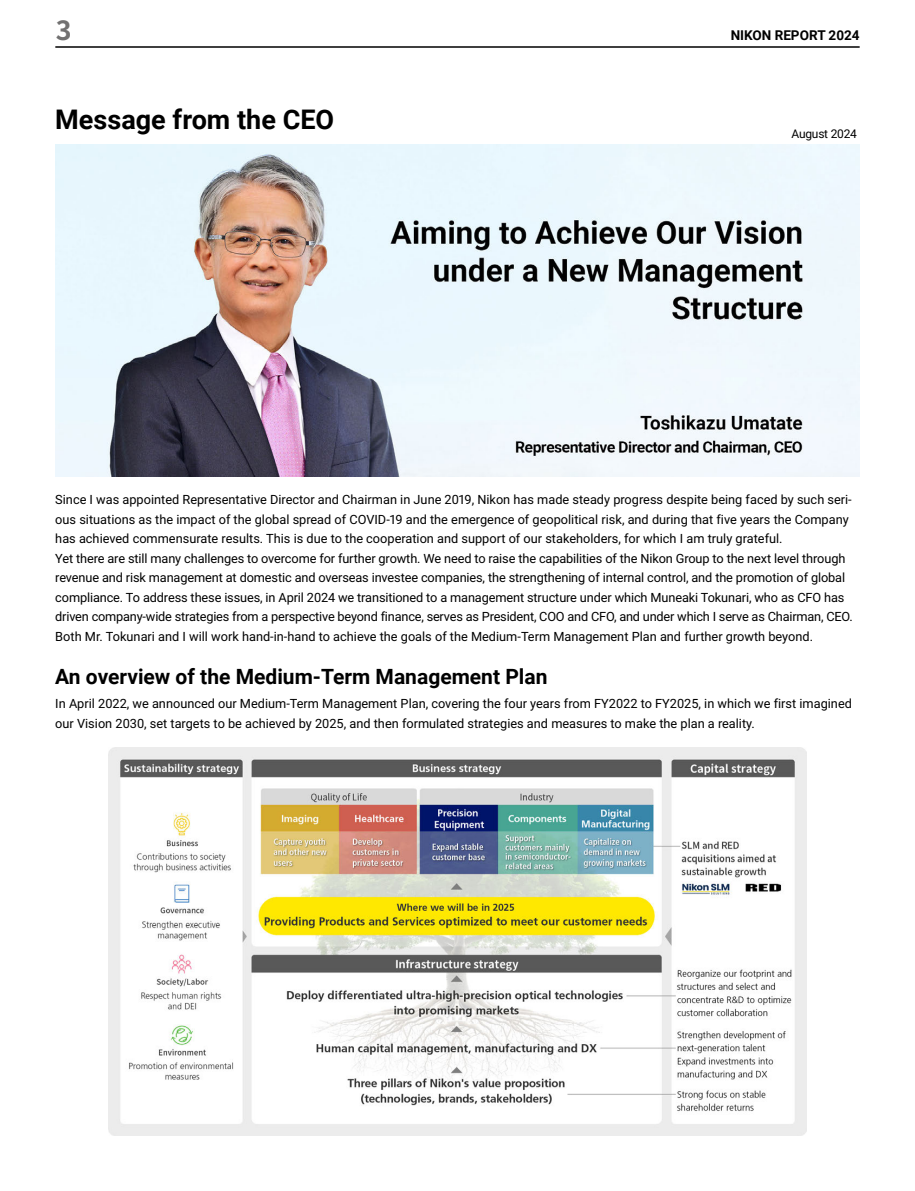
<style>
.page{position:relative;width:915px;height:1191px;background:#fff}
.page>*{position:absolute;margin:0;border:0;box-sizing:border-box;transform-origin:0 0}
.t1{font:700 27px "Roboto";color:#000}
.t2{font:700 27px "Noto Sans JP";color:#727171}
.t3{font:700 21px "Roboto";color:#000}
.t4{font:700 13.5px "Roboto";color:#000}
.t5{font:12.75px/19.5px "Roboto";color:#000}
.t6{font:12px "Roboto";letter-spacing:-.02em;color:#000}
</style>
<div class="page">
<img style="left:55px;top:144px;width:804px;height:333px">
<img style="left:108px;top:747px;width:698px;height:388px">
<hr style="left:55px;top:46px;width:804px;height:2px;background:#000">
<h1 class="t2" style="left:55px;top:15px;width:17px">3</h1>
<p class="t4" style="left:730px;top:26px;width:130px">NIKON REPORT 2024</p>
<h1 class="t1" style="left:55px;top:101px;width:280px">Message from the CEO</h1>
<p class="t6" style="left:791px;top:125px;width:67px">August 2024</p>
<p class="t5" style="left:55px;top:489px;width:798px">Since I was appointed Representative Director and Chairman in June 2019, Nikon has made steady progress despite being faced by such seri&shy;ous situations as the impact of the global spread of COVID-19 and the emergence of geopolitical risk, and during that five years the Company has achieved commensurate results. This is due to the cooperation and support of our stakeholders, for which I am truly grateful.<br>Yet there are still many challenges to overcome for further growth. We need to raise the capabilities of the Nikon Group to the next level through revenue and risk management at domestic and overseas investee companies, the strengthening of internal control, and the promotion of global compliance. To address these issues, in April 2024 we transitioned to a management structure under which Muneaki Tokunari, who as CFO has driven company-wide strategies from a perspective beyond finance, serves as President, COO and CFO, and under which I serve as Chairman, CEO.<br>Both Mr. Tokunari and I will work hand-in-hand to achieve the goals of the Medium-Term Management Plan and further growth beyond.</p>
<h2 class="t3" style="left:55px;top:662px;width:493px">An overview of the Medium-Term Management Plan</h2>
<p class="t5" style="left:55px;top:693px;width:797px">In April 2022, we announced our Medium-Term Management Plan, covering the four years from FY2022 to FY2025, in which we first imagined our Vision 2030, set targets to be achieved by 2025, and then formulated strategies and measures to make the plan a reality.</p>
</div>
